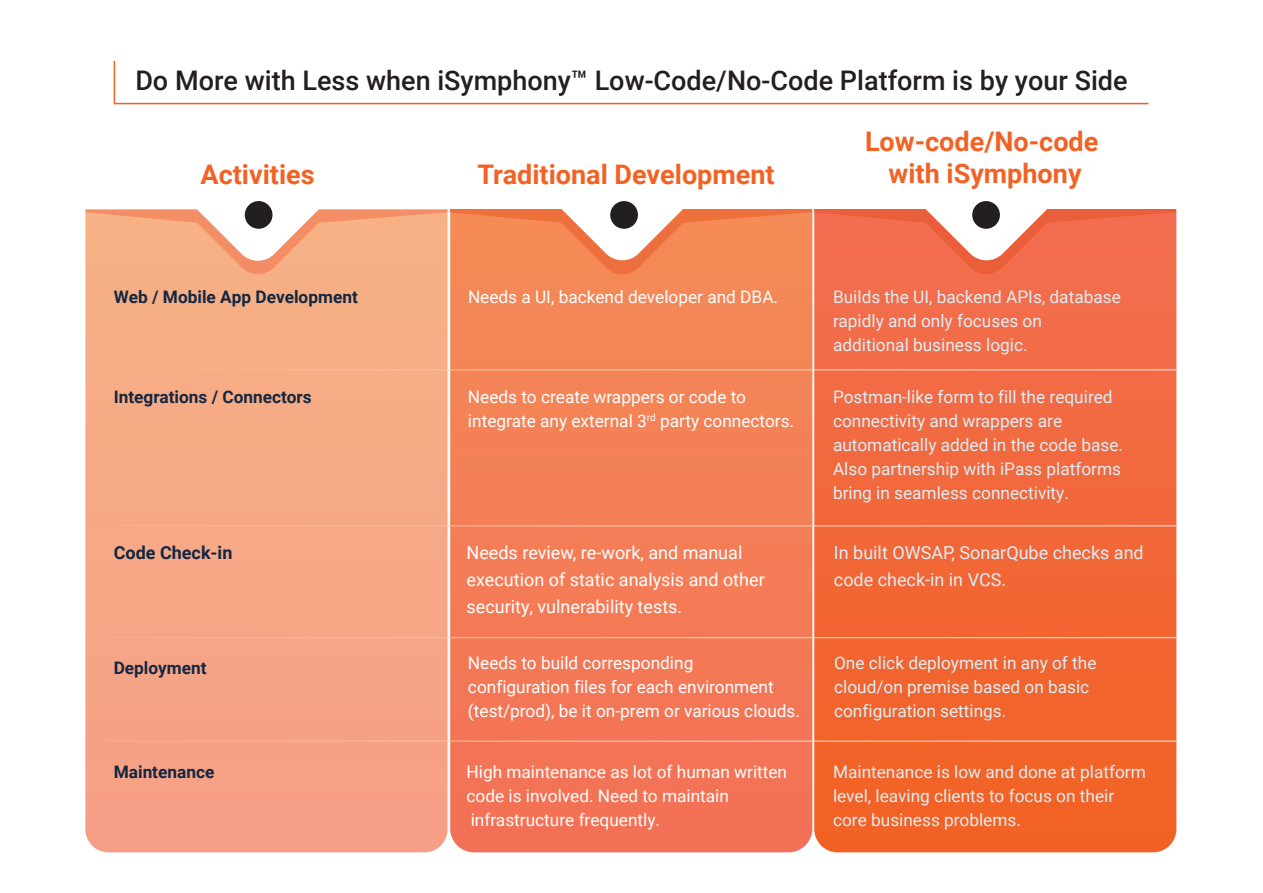
<style>
.page{position:relative;width:1263px;height:893px;background:#fff}
.page>*{position:absolute;margin:0;border:0;box-sizing:border-box;transform-origin:0 0}
.t1{font:500 27px "Roboto";color:#231f20}
.t2{font:700 27px/32.4px "Roboto";color:#f26224;text-align:center}
.t3{font:18px/27px "Roboto";color:#fff}
.t4{font:18px/27px "Roboto";color:#deedf4}
.t5{font:700 18px "Roboto";color:#142742}
.t6{font:17.25px/24px "Roboto";color:#deedf4}
.t7{font:17.25px/24px "Roboto";color:#fff}
.t8{font:700 17.25px "Roboto";color:#142742}
</style>
<div class="page">
<div style="left:85px;top:274px;width:362px;height:578px;background:#f6a785"></div>
<svg style="left:450px;top:274px;width:362px;height:578px;background:#f37c56"></svg>
<svg style="left:814px;top:274px;width:362px;height:578px;background:#f26737"></svg>
<svg style="left:85px;top:263px;width:362px;height:11px;background:#f5ac81"></svg>
<svg style="left:450px;top:263px;width:362px;height:11px;background:#f38754"></svg>
<svg style="left:814px;top:263px;width:362px;height:11px;background:#f26c4b"></svg>
<svg style="left:113px;top:60px;width:1036px;height:45px"></svg>
<svg style="left:85px;top:201px;width:362px;height:62px;fill:#f7b185"></svg>
<svg style="left:450px;top:201px;width:362px;height:62px;fill:#f58a57"></svg>
<svg style="left:814px;top:201px;width:362px;height:62px;fill:#f36d4f"></svg>
<div style="left:245px;top:201px;width:27px;height:28px;background:#231f20;border-radius:50%"></div>
<div style="left:610px;top:201px;width:28px;height:28px;background:#231f20;border-radius:50%"></div>
<div style="left:972px;top:201px;width:28px;height:28px;background:#231f20;border-radius:50%"></div>
<hr style="left:105px;top:741px;width:1071px;height:1px;background:#fff">
<svg style="left:105px;top:638px;width:1071px;height:1px"></svg>
<hr style="left:105px;top:637px;width:1071px;height:1px;background:#fff">
<svg style="left:105px;top:526px;width:1071px;height:1px"></svg>
<hr style="left:105px;top:525px;width:1071px;height:1px;background:#fff">
<svg style="left:105px;top:370px;width:1071px;height:1px"></svg>
<hr style="left:105px;top:369px;width:1071px;height:1px;background:#fff">
<h1 class="t1" style="left:135px;top:61px;width:994px">Do More with Less when iSymphony™ Low-Code/No-Code Platform is by your Side</h1>
<h1 class="t2" style="left:201px;top:157px;width:116px">Activities</h1>
<h1 class="t2" style="left:477px;top:157px;width:299px">Traditional Development</h1>
<h1 class="t2" style="left:865px;top:124px;width:235px">Low-code/No-code with iSymphony</h1>
<p class="t8" style="left:114px;top:285px;width:246px">Web / Mobile App Development</p>
<p class="t7" style="left:468px;top:284px;width:312px">Needs a UI, backend developer and DBA.</p>
<p class="t6" style="left:833px;top:284px;width:289px">Builds the UI, backend APIs, database rapidly and only focuses on additional business logic.</p>
<p class="t8" style="left:114px;top:385px;width:199px">Integrations / Connectors</p>
<p class="t7" style="left:468px;top:384px;width:328px">Needs to create wrappers or code to integrate any external 3<sup>rd</sup> party connectors.</p>
<p class="t6" style="left:833px;top:384px;width:291px">Postman-like form to fill the required connectivity and wrappers are automatically added in the code base.<br>Also partnership with iPass platforms bring in seamless connectivity.</p>
<p class="t5" style="left:114px;top:540px;width:120px">Code Check-in</p>
<p class="t3" style="left:466px;top:538px;width:300px">Needs review, re-work, and manual execution of static analysis and other security, vulnerability tests.</p>
<p class="t4" style="left:834px;top:538px;width:311px">In built OWSAP, SonarQube checks and code check-in in VCS.</p>
<p class="t8" style="left:114px;top:655px;width:94px">Deployment</p>
<p class="t7" style="left:468px;top:650px;width:334px">Needs to build corresponding<br>configuration files for each environment (test/prod), be it on-prem or various clouds.</p>
<p class="t6" style="left:834px;top:650px;width:264px">One click deployment in any of the cloud/on premise based on basic configuration settings.</p>
<p class="t8" style="left:114px;top:760px;width:102px">Maintenance</p>
<p class="t7" style="left:466px;top:760px;width:322px">High maintenance as lot of human written code is involved. Need to maintain infrastructure frequently.</p>
<p class="t6" style="left:833px;top:760px;width:314px">Maintenance is low and done at platform level, leaving clients to focus on their core business problems.</p>
</div>
